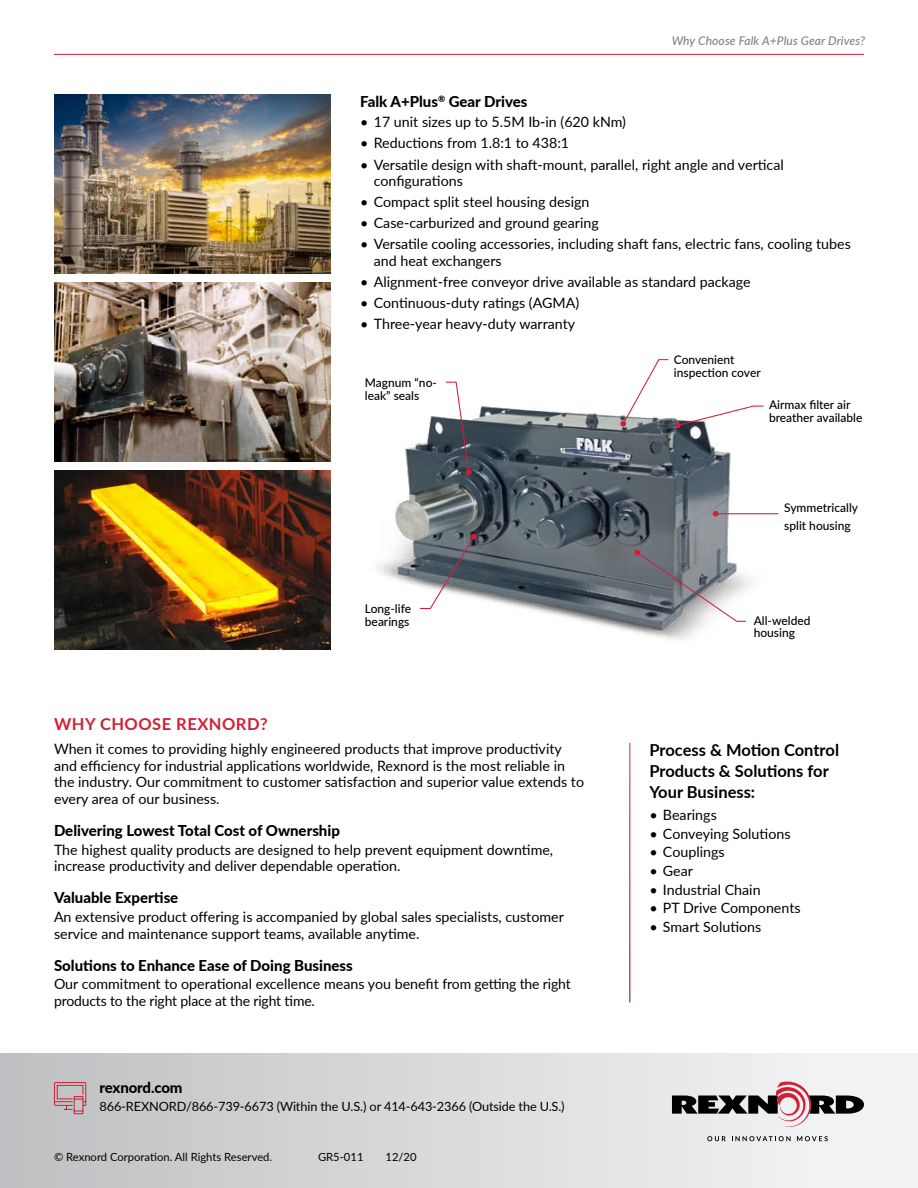
<style>
.page{position:relative;width:918px;height:1188px;background:#fff}
.page>*{position:absolute;margin:0;border:0;box-sizing:border-box;transform-origin:0 0}
.t1{font:700 16.5px/21px "Lato";color:#000}
.t2{font:700 16.5px "Lato";letter-spacing:.03em;color:#d31f36}
.t3{font:800 15px "Lato";color:#000}
.t4{font:14.25px/16.5px "Lato";color:#000}
.t5{font:12.75px "Lato";letter-spacing:-.01em;color:#000}
.t6{font:500 12px/12.8px "Lato";color:#000}
.t7{font:italic 500 12px "Lato";letter-spacing:.01em;color:#808285}
.t8{font:11.25px "Lato";color:#000}
</style>
<div class="page">
<div style="left:0;top:1053px;width:918px;height:135px;background:linear-gradient(to right,#bec0c2,#f6f7f7)"></div>
<svg style="left:54px;top:1082px;width:33px;height:33px"></svg>
<hr style="left:54px;top:54px;width:810px;height:1px;background:#d31f36">
<svg style="left:672px;top:1082px;width:192px;height:46px"></svg>
<svg style="left:707px;top:1136px;width:19px;height:5px"></svg>
<svg style="left:732px;top:1136px;width:59px;height:5px"></svg>
<svg style="left:797px;top:1136px;width:31px;height:5px"></svg>
<img style="left:54px;top:94px;width:277px;height:180px">
<img style="left:54px;top:282px;width:277px;height:180px">
<img style="left:54px;top:470px;width:277px;height:180px">
<img style="left:378px;top:406px;width:401px;height:234px">
<svg style="left:620px;top:359px;width:49px;height:68px"></svg>
<svg style="left:445px;top:381px;width:27px;height:94px"></svg>
<svg style="left:634px;top:550px;width:113px;height:72px"></svg>
<svg style="left:419px;top:534px;width:58px;height:76px"></svg>
<svg style="left:675px;top:405px;width:90px;height:23px"></svg>
<hr style="left:716px;top:513px;width:63px;height:1px;background:#d31f36">
<svg style="left:713px;top:511px;width:6px;height:6px"></svg>
<p class="t7" style="left:672px;top:32px;width:195px">Why Choose Falk A+Plus Gear Drives?</p>
<p class="t3" style="left:360px;top:90px;width:169px">Falk A+Plus<sup>®</sup> Gear Drives</p>
<p class="t4" style="left:360px;top:113px;width:267px">• 17 unit sizes up to 5.5M Ib-in (620 kNm)</p>
<p class="t4" style="left:360px;top:134px;width:210px">• Reductions from 1.8:1 to 438:1</p>
<p class="t4" style="left:374px;top:156px;width:412px;text-indent:-13px">• Versatile design with shaft-mount, parallel, right angle and vertical configurations</p>
<p class="t4" style="left:360px;top:193px;width:231px">• Compact split steel housing design</p>
<p class="t4" style="left:360px;top:214px;width:240px">• Case-carburized and ground gearing</p>
<p class="t4" style="left:374px;top:235px;width:479px;text-indent:-13px">• Versatile cooling accessories, including shaft fans, electric fans, cooling tubes and heat exchangers</p>
<p class="t4" style="left:360px;top:273px;width:392px">• Alignment-free conveyor drive available as standard package</p>
<p class="t4" style="left:360px;top:294px;width:220px">• Continuous-duty ratings (AGMA)</p>
<p class="t4" style="left:360px;top:315px;width:216px">• Three-year heavy-duty warranty</p>
<p class="t6" style="left:365px;top:376px;width:74px">Magnum “no&shy;leak” seals</p>
<p class="t6" style="left:365px;top:602px;width:48px">Long-life bearings</p>
<p class="t2" style="left:54px;top:712px;width:215px">WHY CHOOSE REXNORD?</p>
<p class="t4" style="left:54px;top:740px;width:532px">When it comes to providing highly engineered products that improve productivity and efficiency for industrial applications worldwide, Rexnord is the most reliable in the industry. Our commitment to customer satisfaction and superior value extends to every area of our business.</p>
<p class="t3" style="left:54px;top:819px;width:287px">Delivering Lowest Total Cost of Ownership</p>
<p class="t4" style="left:54px;top:841px;width:501px">The highest quality products are designed to help prevent equipment downtime, increase productivity and deliver dependable operation.</p>
<p class="t3" style="left:54px;top:887px;width:126px">Valuable Expertise</p>
<p class="t4" style="left:54px;top:908px;width:511px">An extensive product offering is accompanied by global sales specialists, customer service and maintenance support teams, available anytime.</p>
<p class="t3" style="left:54px;top:954px;width:300px">Solutions to Enhance Ease of Doing Business</p>
<p class="t4" style="left:54px;top:975px;width:518px">Our commitment to operational excellence means you benefit from getting the right products to the right place at the right time.</p>
<p class="t3" style="left:100px;top:1077px;width:85px">rexnord.com</p>
<p class="t5" style="left:100px;top:1097px;width:467px">866-REXNORD/866-739-6673 (Within the U.S.) or 414-643-2366 (Outside the U.S.)</p>
<p class="t8" style="left:54px;top:1149px;width:220px">© Rexnord Corporation. All Rights Reserved.</p>
<p class="t8" style="left:318px;top:1149px;width:47px">GR5-011</p>
<p class="t8" style="left:386px;top:1149px;width:33px">12/20</p>
<p class="t6" style="left:674px;top:353px;width:88px">Convenient inspection cover</p>
<p class="t6" style="left:769px;top:398px;width:95px">Airmax filter air breather available</p>
<p class="t6" style="left:784px;top:499px;width:75px;line-height:17.1px">Symmetrically split housing</p>
<p class="t6" style="left:754px;top:613px;width:58px">All-welded housing</p>
<p class="t1" style="left:650px;top:739px;width:191px">Process &amp; Motion Control<br>Products &amp; Solutions for<br>Your Business:</p>
<p class="t4" style="left:650px;top:806px;width:69px">• Bearings</p>
<p class="t4" style="left:650px;top:825px;width:143px">• Conveying Solutions</p>
<p class="t4" style="left:650px;top:843px;width:77px">• Couplings</p>
<p class="t4" style="left:650px;top:862px;width:45px">• Gear</p>
<p class="t4" style="left:650px;top:881px;width:113px">• Industrial Chain</p>
<p class="t4" style="left:650px;top:899px;width:153px">• PT Drive Components</p>
<p class="t4" style="left:650px;top:918px;width:113px">• Smart Solutions</p>
</div>
